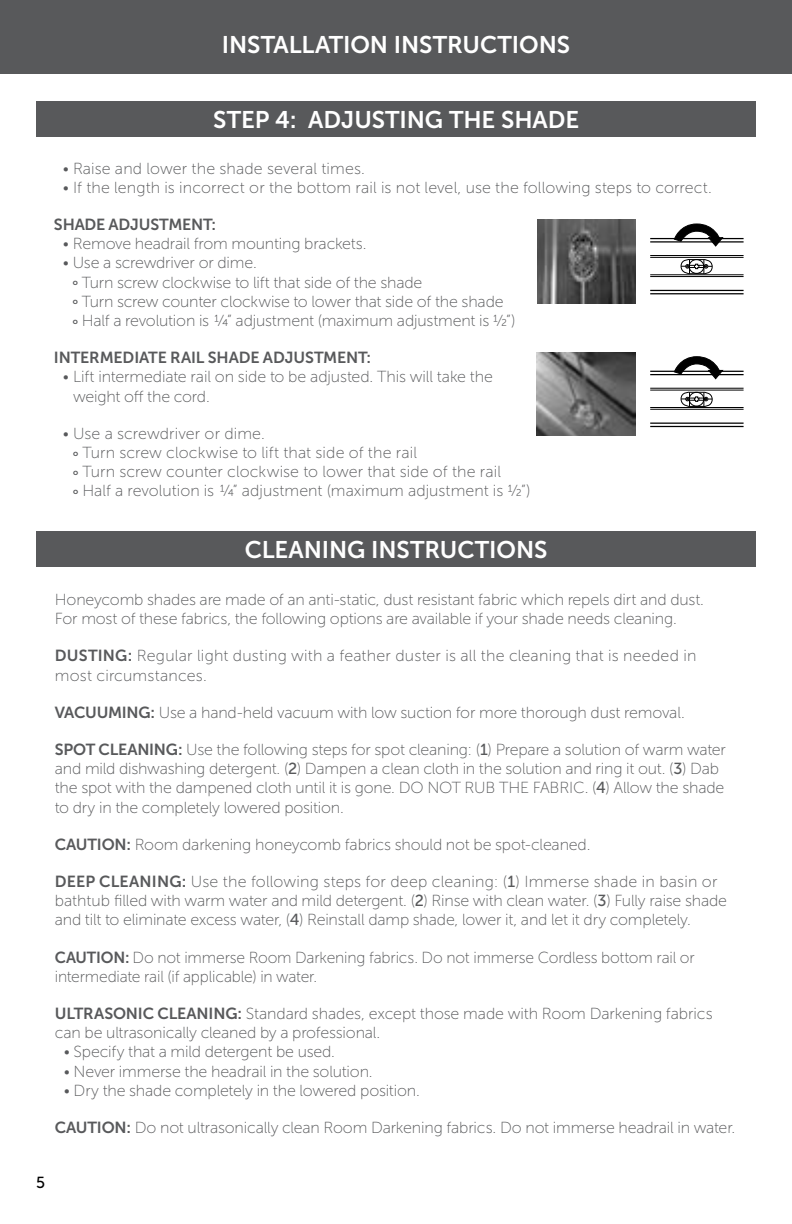
<style>
.page{position:relative;width:792px;height:1224px;background:#fff}
.page>*{position:absolute;margin:0;border:0;box-sizing:border-box;transform-origin:0 0}
.t1{font:24px "Museo Sans 700";letter-spacing:-.005em;color:#fff}
.t2{font:16px/19.2px "Museo Sans 100";letter-spacing:-.01em;color:#58595b}
.t3{font:16px/19.2px "Museo Sans 100";letter-spacing:.01em;color:#58595b}
.t4{font:16px "Museo Sans 700";letter-spacing:-.01em;color:#58595b}
.t5{font:16px "Museo Sans 500";color:#000}
.s1{font-family:"Museo Sans 700"}
.s2{font-family:"Museo Sans 500"}
</style>
<div class="page">
<div style="left:36px;top:101px;width:720px;height:36px;background:#58595b"></div>
<div style="left:36px;top:531px;width:720px;height:36px;background:#58595b"></div>
<img style="left:537px;top:352px;width:99px;height:84px">
<img style="left:537px;top:220px;width:99px;height:83px">
<hr style="left:650px;top:293px;width:94px;height:1px;background:#000">
<hr style="left:650px;top:290px;width:94px;height:1px;background:#000">
<hr style="left:650px;top:241px;width:94px;height:2px;background:#000">
<hr style="left:650px;top:238px;width:94px;height:1px;background:#000">
<hr style="left:650px;top:255px;width:94px;height:1px;background:#000">
<hr style="left:650px;top:257px;width:94px;height:1px;background:#000">
<hr style="left:650px;top:274px;width:94px;height:1px;background:#000">
<hr style="left:650px;top:276px;width:94px;height:1px;background:#000">
<svg style="left:680px;top:259px;width:33px;height:15px"></svg>
<svg style="left:674px;top:223px;width:50px;height:24px"></svg>
<hr style="left:650px;top:426px;width:94px;height:1px;background:#000">
<hr style="left:650px;top:423px;width:94px;height:1px;background:#000">
<hr style="left:650px;top:374px;width:94px;height:1px;background:#000">
<hr style="left:650px;top:371px;width:94px;height:1px;background:#000">
<hr style="left:650px;top:388px;width:94px;height:1px;background:#000">
<hr style="left:650px;top:390px;width:94px;height:1px;background:#000">
<hr style="left:650px;top:407px;width:94px;height:1px;background:#000">
<hr style="left:650px;top:409px;width:94px;height:1px;background:#000">
<svg style="left:680px;top:392px;width:33px;height:15px"></svg>
<svg style="left:674px;top:356px;width:50px;height:24px"></svg>
<div style="left:0;top:0;width:792px;height:73px;background:#58595b"></div>
<h1 class="t1" style="left:222px;top:31px;width:350px">INSTALLATION INSTRUCTIONS</h1>
<h1 class="t1" style="left:213px;top:106px;width:367px">STEP 4: ADJUSTING THE SHADE</h1>
<p class="t3" style="left:63px;top:159px;width:304px">• Raise and lower the shade several times.</p>
<p class="t2" style="left:63px;top:178px;width:650px">• If the length is incorrect or the bottom rail is not level, use the following steps to correct.</p>
<p class="t4" style="left:54px;top:216px;width:164px">SHADE ADJUSTMENT:</p>
<p class="t2" style="left:63px;top:234px;width:305px">• Remove headrail from mounting brackets.</p>
<p class="t2" style="left:73px;top:254px;width:444px;text-indent:-10px">• Use a screwdriver or dime.<br><sup>o</sup> Turn screw clockwise to lift that side of the shade<br><sup>o</sup> Turn screw counter clockwise to lower that side of the shade<br><sup>o</sup> Half a revolution is ¼” adjustment (maximum adjustment is ½”)</p>
<p class="t4" style="left:54px;top:349px;width:319px">INTERMEDIATE RAIL SHADE ADJUSTMENT:</p>
<p class="t2" style="left:73px;top:368px;width:422px;text-indent:-10px">• Lift intermediate rail on side to be adjusted. This will take the weight off the cord.</p>
<p class="t2" style="left:73px;top:424px;width:459px;text-indent:-10px">• Use a screwdriver or dime.<br><sup>o</sup> Turn screw clockwise to lift that side of the rail<br><sup>o</sup> Turn screw counter clockwise to lower that side of the rail<br><sup>o</sup> Half a revolution is ¼” adjustment (maximum adjustment is ½”)</p>
<h1 class="t1" style="left:245px;top:536px;width:304px">CLEANING INSTRUCTIONS</h1>
<p class="t2" style="left:55px;top:590px;width:651px">Honeycomb shades are made of an anti-static, dust resistant fabric which repels dirt and dust.<br>For most of these fabrics, the following options are available if your shade needs cleaning.</p>
<p class="t3" style="left:55px;top:646px;width:643px"><span class="s1">DUSTING:</span> Regular light dusting with a feather duster is all the cleaning that is needed in most circumstances.</p>
<p class="t2" style="left:55px;top:703px;width:632px"><span class="s1">VACUUMING:</span> Use a hand-held vacuum with low suction for more thorough dust removal.</p>
<p class="t2" style="left:55px;top:740px;width:673px"><span class="s1">SPOT CLEANING:</span> Use the following steps for spot cleaning: (<span class="s2">1</span>) Prepare a solution of warm water and mild dishwashing detergent. (<span class="s2">2</span>) Dampen a clean cloth in the solution and ring it out. (<span class="s2">3</span>) Dab the spot with the dampened cloth until it is gone. DO NOT RUB THE FABRIC. (<span class="s2">4</span>) Allow the shade to dry in the completely lowered position.</p>
<p class="t2" style="left:55px;top:835px;width:537px"><span class="s1">CAUTION:</span> Room darkening honeycomb fabrics should not be spot-cleaned.</p>
<p class="t2" style="left:55px;top:872px;width:674px"><span class="s1">DEEP CLEANING:</span> Use the following steps for deep cleaning: (<span class="s2">1</span>) Immerse shade in basin or bathtub filled with warm water and mild detergent. (<span class="s2">2</span>) Rinse with clean water. (<span class="s2">3</span>) Fully raise shade and tilt to eliminate excess water, (<span class="s2">4</span>) Reinstall damp shade, lower it, and let it dry completely.</p>
<p class="t2" style="left:55px;top:948px;width:642px"><span class="s1">CAUTION:</span> Do not immerse Room Darkening fabrics. Do not immerse Cordless bottom rail or intermediate rail (if applicable) in water.</p>
<p class="t2" style="left:55px;top:1004px;width:659px"><span class="s1">ULTRASONIC CLEANING:</span> Standard shades, except those made with Room Darkening fabrics can be ultrasonically cleaned by a professional.</p>
<p class="t2" style="left:64px;top:1042px;width:273px">• Specify that a mild detergent be used.</p>
<p class="t2" style="left:64px;top:1062px;width:311px">• Never immerse the headrail in the solution.</p>
<p class="t2" style="left:64px;top:1081px;width:358px">• Dry the shade completely in the lowered position.</p>
<p class="t2" style="left:55px;top:1118px;width:682px"><span class="s1">CAUTION:</span> Do not ultrasonically clean Room Darkening fabrics. Do not immerse headrail in water.</p>
<p class="t5" style="left:36px;top:1174px;width:11px">5</p>
</div>
